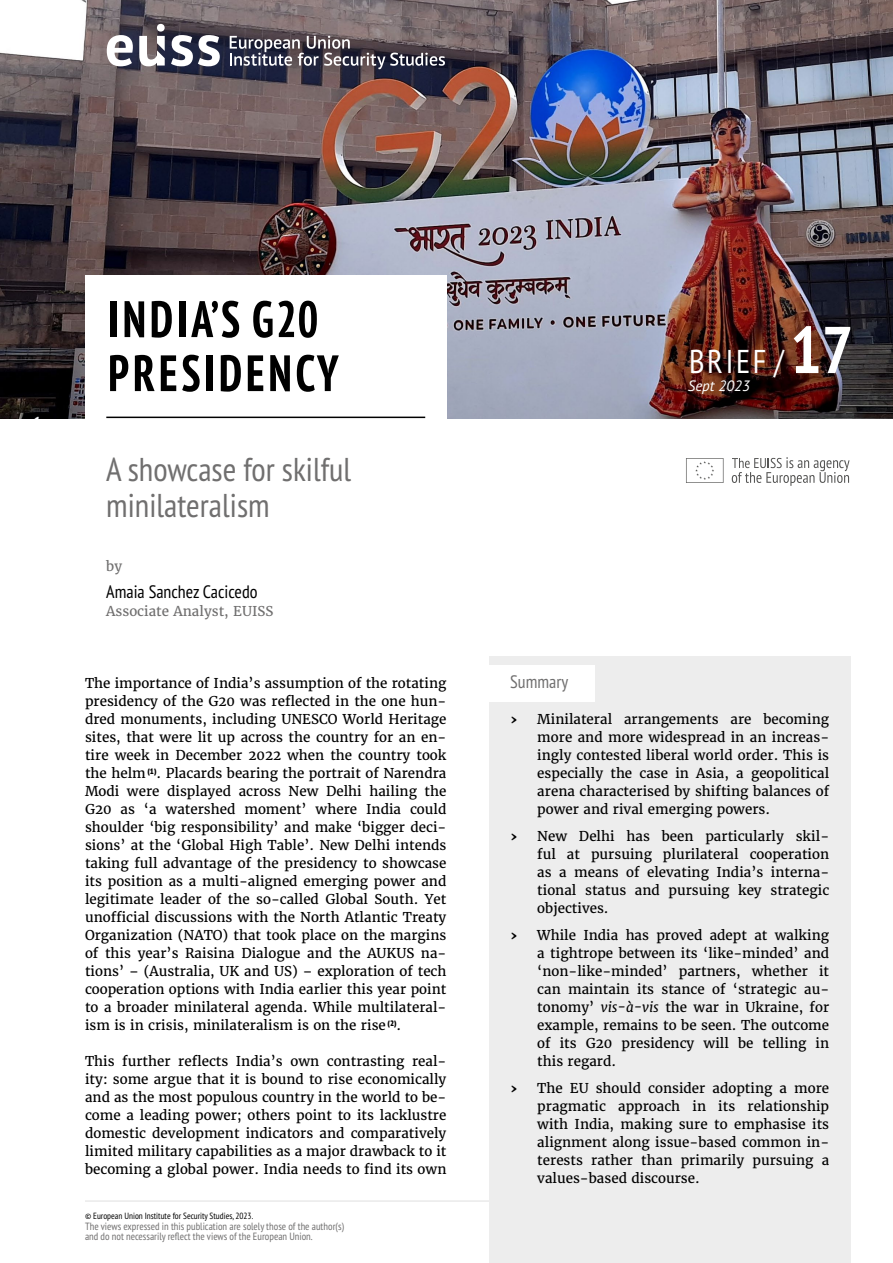
<style>
.page{position:relative;width:893px;height:1263px;background:#fff}
.page>*{position:absolute;margin:0;border:0;box-sizing:border-box;transform-origin:0 0}
._1_title{font:700 condensed 51px/54px "PT Sans Pro";letter-spacing:.08em;color:#000}
._2_subtitle{font:condensed 33px/36px "PT Sans Pro";color:#706f6f}
._0_1_publication_name{font:condensed 33px "PT Sans Pro";letter-spacing:.08em;color:#fff}
._3_2_author_name{font:condensed 18px "PT Sans Pro";color:#000}
._6_1_summary_header{font:condensed 18px "PT Sans Pro";color:#706f6f}
._0_2_publication_date{font:italic 15px "PT Sans Pro";color:#fff}
._4_body{font:13.5px/18px "Merriweather";color:#000;text-align:justify}
._3_1_by_bio{font:13.5px "Merriweather";color:#706f6f}
.t1{font:700 13.5px "Merriweather";color:#000}
.t2{font:condensed 10.5px/10.5px "PT Sans Pro";color:#706f6f}
.t3{font:condensed 9px "PT Sans Pro";color:#000}
.s1{font-weight:700;font-size:66px}
.s2{font-style:italic}
</style>
<div class="page">
<img style="left:0;top:0;width:893px;height:418px">
<div style="left:85px;top:276px;width:361px;height:151px;background:#fff"></div>
<hr style="left:106px;top:417px;width:319px;height:1px;background:#000">
<hr style="left:85px;top:1200px;width:765px;height:2px;background:#ededed">
<div style="left:489px;top:656px;width:361px;height:607px;background:#ededed"></div>
<div style="left:483px;top:665px;width:112px;height:36px;background:#fff"></div>
<svg style="left:107px;top:35px;width:26px;height:31px"></svg>
<svg style="left:139px;top:24px;width:26px;height:42px"></svg>
<svg style="left:171px;top:35px;width:49px;height:31px"></svg>
<svg style="left:230px;top:36px;width:215px;height:33px;background:#635e69"></svg>
<svg style="left:686px;top:458px;width:37px;height:25px"></svg>
<svg style="left:732px;top:457px;width:117px;height:29px"></svg>
<p class="_1_title" style="left:108px;top:291px;width:232px">INDIA’S G20<br>PRESIDENCY</p>
<p class="_2_subtitle" style="left:106px;top:451px;width:246px">A showcase for skilful minilateralism</p>
<p class="_3_1_by_bio" style="left:106px;top:558px;width:17px">by</p>
<p class="_3_2_author_name" style="left:106px;top:580px;width:153px">Amaia Sanchez Cacicedo</p>
<p class="_3_1_by_bio" style="left:106px;top:603px;width:169px">Associate Analyst, EUISS</p>
<p class="_4_body" style="left:85px;top:674px;width:363px">The importance of India’s assumption of the rotating presidency of the G20 was reflected in the one hun&shy;dred monuments, including UNESCO World Heritage sites, that were lit up across the country for an en&shy;tire week in December 2022 when the country took the helm <sup>(1)</sup>. Placards bearing the portrait of Narendra Modi were displayed across New Delhi hailing the G20 as ‘a watershed moment’ where India could shoulder ‘big responsibility’ and make ‘bigger deci&shy;sions’ at the ‘Global High Table’. New Delhi intends taking full advantage of the presidency to showcase its position as a multi-aligned emerging power and legitimate leader of the so-called Global South. Yet unofficial discussions with the North Atlantic Treaty Organization (NATO) that took place on the margins of this year’s Raisina Dialogue and the AUKUS na&shy;tions’ – (Australia, UK and US) – exploration of tech cooperation options with India earlier this year point to a broader minilateral agenda. While multilateral&shy;ism is in crisis, minilateralism is on the rise <sup>(2)</sup>.</p>
<p class="_4_body" style="left:85px;top:1052px;width:363px">This further reflects India’s own contrasting real&shy;ity: some argue that it is bound to rise economically and as the most populous country in the world to be&shy;come a leading power; others point to its lacklustre domestic development indicators and comparatively limited military capabilities as a major drawback to it becoming a global power. India needs to find its own</p>
<p class="t3" style="left:85px;top:1210px;width:170px">© European Union Institute for Security Studies, 2023.</p>
<p class="t2" style="left:85px;top:1220px;width:260px">The views expressed in this publication are solely those of the author(s) and do not necessarily reflect the views of the European Union.</p>
<p class="_0_1_publication_name" style="left:689px;top:340px;width:166px">BRIEF / <span class="s1">17</span></p>
<p class="_0_2_publication_date" style="left:688px;top:376px;width:64px">Sept 2023</p>
<p class="_6_1_summary_header" style="left:510px;top:670px;width:59px">Summary</p>
<p class="t1" style="left:510px;top:711px;width:9px">›</p>
<p class="_4_body" style="left:537px;top:710px;width:293px">Minilateral arrangements are becoming more and more widespread in an increas&shy;ingly contested liberal world order. This is especially the case in Asia, a geopolitical arena characterised by shifting balances of power and rival emerging powers.</p>
<p class="t1" style="left:510px;top:828px;width:9px">›</p>
<p class="_4_body" style="left:537px;top:827px;width:293px">New Delhi has been particularly skil&shy;ful at pursuing plurilateral cooperation as a means of elevating India’s interna&shy;tional status and pursuing key strategic objectives.</p>
<p class="t1" style="left:510px;top:927px;width:9px">›</p>
<p class="_4_body" style="left:537px;top:926px;width:293px">While India has proved adept at walking a tightrope between its ‘like-minded’ and ‘non-like-minded’ partners, whether it can maintain its stance of ‘strategic au&shy;tonomy’ <span class="s2">vis-à-vis</span> the war in Ukraine, for example, remains to be seen. The outcome of its G20 presidency will be telling in this regard.</p>
<p class="t1" style="left:510px;top:1080px;width:9px">›</p>
<p class="_4_body" style="left:537px;top:1079px;width:293px">The EU should consider adopting a more pragmatic approach in its relationship with India, making sure to emphasise its alignment along issue-based common in&shy;terests rather than primarily pursuing a values-based discourse.</p>
</div>
